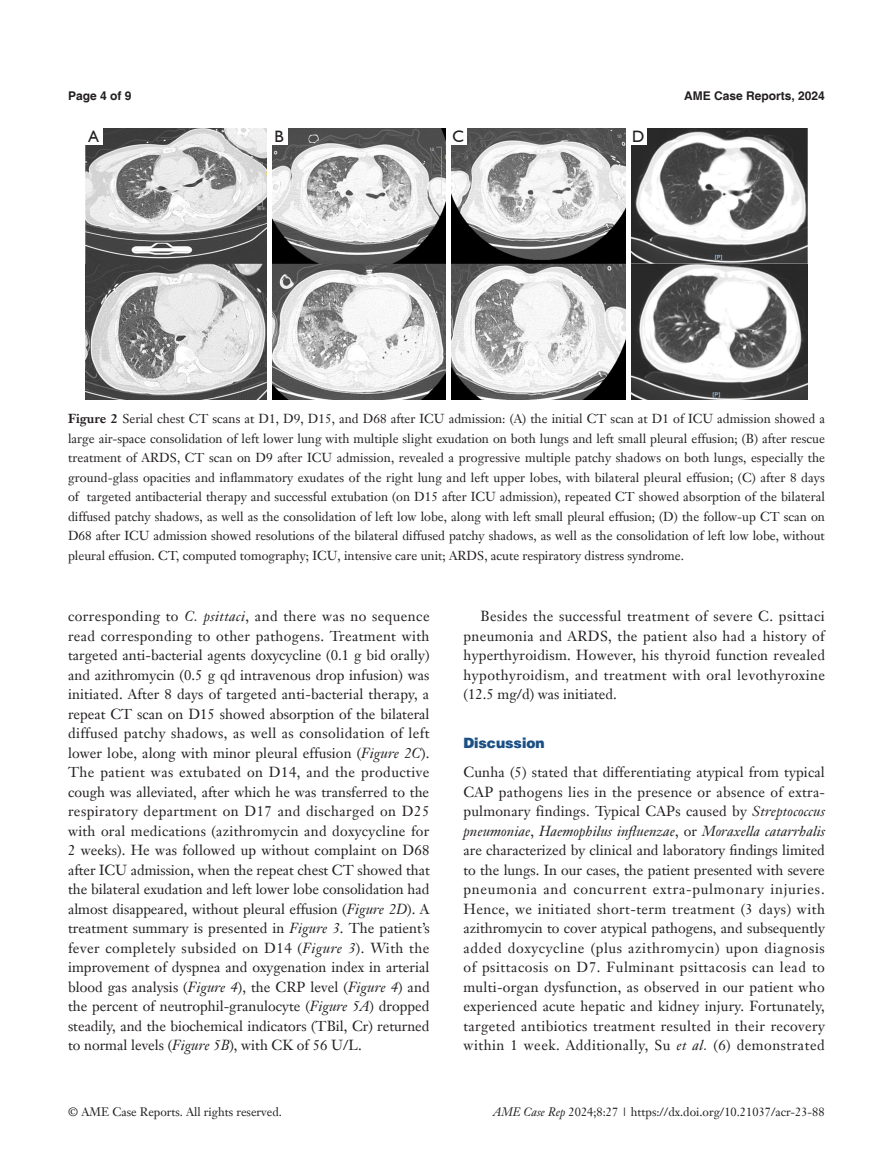
<style>
.page{position:relative;width:893px;height:1170px;background:#fff}
.page>*{position:absolute;margin:0;border:0;box-sizing:border-box;transform-origin:0 0}
.t1{font:16.5px "Humanist 521 BT";color:#231f20}
.t2{font:14.25px/19.5px "Janson Text LT";letter-spacing:.025em;color:#231f20;text-align:justify}
.t3{font:900 14.25px "Helvetica";color:#1c5085}
.t4{font:12.75px/19.5px "Janson Text LT";color:#231f20;text-align:justify}
.t5{font:12px "Janson Text LT";color:#231f20}
.t6{font:700 12px "Helvetica";color:#231f20}
.s1{font-weight:700}
.s2{font-style:italic}
</style>
<div class="page">
<img style="left:85px;top:128px;width:723px;height:271px">
<div style="left:267px;top:128px;width:5px;height:272px;background:#fff"></div>
<div style="left:446px;top:128px;width:5px;height:272px;background:#fff"></div>
<hr style="left:627px;top:128px;width:4px;height:271px;background:#fff">
<div style="left:85px;top:128px;width:17px;height:17px;background:#fff"></div>
<div style="left:271px;top:128px;width:17px;height:17px;background:#fff"></div>
<div style="left:450px;top:128px;width:17px;height:17px;background:#fff"></div>
<div style="left:630px;top:128px;width:17px;height:17px;background:#fff"></div>
<p class="t6" style="left:68px;top:88px;width:65px">Page 4 of 9</p>
<p class="t6" style="left:684px;top:88px;width:142px">AME Case Reports, 2024</p>
<p class="t1" style="left:88px;top:126px;width:12px">A</p>
<p class="t1" style="left:274px;top:126px;width:11px">B</p>
<p class="t1" style="left:452px;top:126px;width:13px">C</p>
<p class="t1" style="left:632px;top:126px;width:14px">D</p>
<p class="t4" style="left:68px;top:409px;width:758px"><span class="s1">Figure 2</span> Serial chest CT scans at D1, D9, D15, and D68 after ICU admission: (A) the initial CT scan at D1 of ICU admission showed a large air-space consolidation of left lower lung with multiple slight exudation on both lungs and left small pleural effusion; (B) after rescue treatment of ARDS, CT scan on D9 after ICU admission, revealed a progressive multiple patchy shadows on both lungs, especially the ground-glass opacities and inflammatory exudates of the right lung and left upper lobes, with bilateral pleural effusion; (C) after 8 days of targeted antibacterial therapy and successful extubation (on D15 after ICU admission), repeated CT showed absorption of the bilateral diffused patchy shadows, as well as the consolidation of left low lobe, along with left small pleural effusion; (D) the follow-up CT scan on D68 after ICU admission showed resolutions of the bilateral diffused patchy shadows, as well as the consolidation of left low lobe, without pleural effusion. CT, computed tomography; ICU, intensive care unit; ARDS, acute respiratory distress syndrome.</p>
<p class="t2" style="left:68px;top:606px;width:363px">corresponding to <span class="s2">C. psittaci</span>, and there was no sequence read corresponding to other pathogens. Treatment with targeted anti-bacterial agents doxycycline (0.1 g bid orally) and azithromycin (0.5 g qd intravenous drop infusion) was initiated. After 8 days of targeted anti-bacterial therapy, a repeat CT scan on D15 showed absorption of the bilateral diffused patchy shadows, as well as consolidation of left lower lobe, along with minor pleural effusion (<span class="s2">Figure 2C</span>).<br>The patient was extubated on D14, and the productive cough was alleviated, after which he was transferred to the respiratory department on D17 and discharged on D25 with oral medications (azithromycin and doxycycline for 2 weeks). He was followed up without complaint on D68 after ICU admission, when the repeat chest CT showed that the bilateral exudation and left lower lobe consolidation had almost disappeared, without pleural effusion (<span class="s2">Figure 2D</span>). A treatment summary is presented in <span class="s2">Figure 3</span>. The patient’s fever completely subsided on D14 (<span class="s2">Figure 3</span>). With the improvement of dyspnea and oxygenation index in arterial blood gas analysis (<span class="s2">Figure 4</span>), the CRP level (<span class="s2">Figure 4</span>) and the percent of neutrophil-granulocyte (<span class="s2">Figure 5A</span>) dropped steadily, and the biochemical indicators (TBil, Cr) returned to normal levels (<span class="s2">Figure 5B</span>), with CK of 56 U/L.</p>
<p class="t2" style="left:463px;top:606px;width:363px;text-indent:17px">Besides the successful treatment of severe C. psittaci pneumonia and ARDS, the patient also had a history of hyperthyroidism. However, his thyroid function revealed hypothyroidism, and treatment with oral levothyroxine (12.5 mg/d) was initiated.</p>
<p class="t3" style="left:463px;top:733px;width:83px">Discussion</p>
<p class="t2" style="left:463px;top:762px;width:363px">Cunha (5) stated that differentiating atypical from typical CAP pathogens lies in the presence or absence of extra&shy;pulmonary findings. Typical CAPs caused by <span class="s2">Streptococcus pneumoniae</span>, <span class="s2">Haemophilus influenzae</span>, or <span class="s2">Moraxella catarrhalis </span>are characterized by clinical and laboratory findings limited to the lungs. In our cases, the patient presented with severe pneumonia and concurrent extra-pulmonary injuries.<br>Hence, we initiated short-term treatment (3 days) with azithromycin to cover atypical pathogens, and subsequently added doxycycline (plus azithromycin) upon diagnosis of psittacosis on D7. Fulminant psittacosis can lead to multi-organ dysfunction, as observed in our patient who experienced acute hepatic and kidney injury. Fortunately, targeted antibiotics treatment resulted in their recovery within 1 week. Additionally, Su <span class="s2">et al.</span> (6) demonstrated</p>
<p class="t5" style="left:68px;top:1104px;width:215px">© AME Case Reports. All rights reserved.</p>
<p class="t5" style="left:493px;top:1104px;width:333px"><span class="s2">AME Case Rep</span> 2024;8:27 | https://dx.doi.org/10.21037/acr-23-88</p>
</div>
